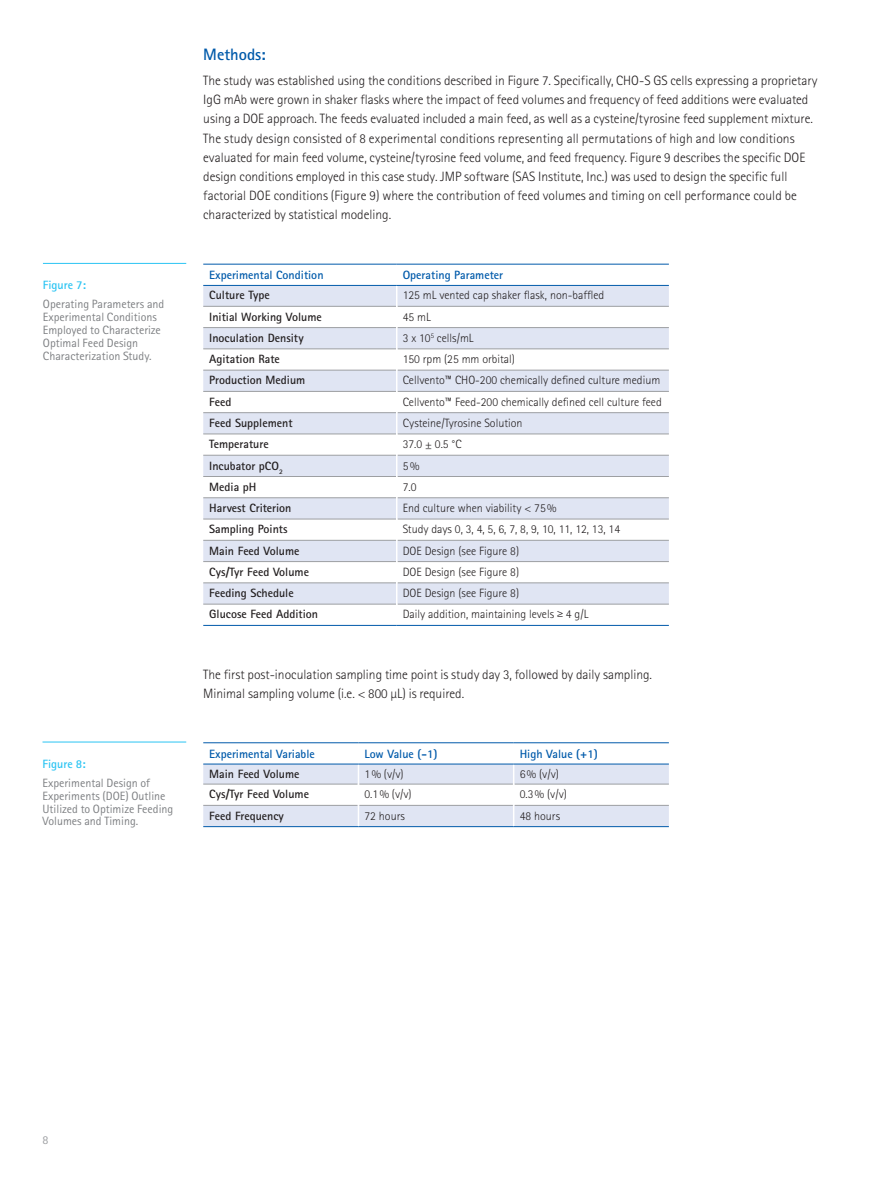
<style>
.page{position:relative;width:893px;height:1187px;background:#fff}
.page>*{position:absolute;margin:0;border:0;box-sizing:border-box;transform-origin:0 0}
.Subline_Copy{font:700 16.5px "Merck Sans Serif Pro";color:#015aaa}
.Headline_Copy{font:300 13.5px/19.2px "Merck Sans Serif Pro";color:#231f20}
.Subline_Copy-2{font:300 13.5px/19.2px "Merck Sans Serif Pro";color:#231f20}
.t1{font:300 12px "Merck Sans Serif Pro";color:#231f20}
.t2{font:700 12px "Merck Sans Serif Pro";color:#231f20}
.Beschreibung{font:12px/12.8px "Merck Sans Serif Pro";color:#7e8083}
.t3{font:700 12px "Merck Sans Serif Pro";color:#015aaa}
.Beschreibung_BrightB{font:700 12px "Merck Sans Serif Pro";color:#2bc4f3}
.t4{font:12px "Merck Sans Serif Pro";color:#9d9fa2}
</style>
<div class="page">
<svg style="left:203px;top:743px;width:466px;height:83px"></svg>
<hr style="left:203px;top:742px;width:155px;height:1px;background:#015aaa">
<hr style="left:358px;top:742px;width:156px;height:1px;background:#015aaa">
<hr style="left:514px;top:742px;width:155px;height:1px;background:#015aaa">
<hr style="left:203px;top:763px;width:155px;height:1px;background:#015aaa">
<hr style="left:358px;top:763px;width:156px;height:1px;background:#015aaa">
<hr style="left:514px;top:763px;width:155px;height:1px;background:#015aaa">
<hr style="left:203px;top:826px;width:155px;height:1px;background:#015aaa">
<hr style="left:358px;top:826px;width:156px;height:1px;background:#015aaa">
<hr style="left:514px;top:826px;width:155px;height:1px;background:#015aaa">
<hr style="left:43px;top:741px;width:143px;height:1px;background:#2bc4f3">
<svg style="left:203px;top:286px;width:466px;height:318px;fill:#e0e5f3"></svg>
<hr style="left:203px;top:306px;width:193px;height:1px;background:#9d9fa2">
<hr style="left:397px;top:306px;width:272px;height:1px;background:#9d9fa2">
<hr style="left:203px;top:327px;width:193px;height:1px;background:#9d9fa2">
<hr style="left:397px;top:327px;width:272px;height:1px;background:#9d9fa2">
<hr style="left:203px;top:348px;width:193px;height:1px;background:#9d9fa2">
<hr style="left:397px;top:348px;width:272px;height:1px;background:#9d9fa2">
<hr style="left:203px;top:370px;width:193px;height:1px;background:#9d9fa2">
<hr style="left:397px;top:370px;width:272px;height:1px;background:#9d9fa2">
<hr style="left:203px;top:391px;width:193px;height:1px;background:#9d9fa2">
<hr style="left:397px;top:391px;width:272px;height:1px;background:#9d9fa2">
<hr style="left:203px;top:412px;width:193px;height:1px;background:#9d9fa2">
<hr style="left:397px;top:412px;width:272px;height:1px;background:#9d9fa2">
<hr style="left:203px;top:433px;width:193px;height:1px;background:#9d9fa2">
<hr style="left:397px;top:433px;width:272px;height:1px;background:#9d9fa2">
<hr style="left:203px;top:455px;width:193px;height:1px;background:#9d9fa2">
<hr style="left:397px;top:455px;width:272px;height:1px;background:#9d9fa2">
<hr style="left:203px;top:476px;width:193px;height:1px;background:#9d9fa2">
<hr style="left:397px;top:476px;width:272px;height:1px;background:#9d9fa2">
<hr style="left:203px;top:497px;width:193px;height:1px;background:#9d9fa2">
<hr style="left:397px;top:497px;width:272px;height:1px;background:#9d9fa2">
<hr style="left:203px;top:518px;width:193px;height:1px;background:#9d9fa2">
<hr style="left:397px;top:518px;width:272px;height:1px;background:#9d9fa2">
<hr style="left:203px;top:540px;width:193px;height:1px;background:#9d9fa2">
<hr style="left:397px;top:540px;width:272px;height:1px;background:#9d9fa2">
<hr style="left:203px;top:561px;width:193px;height:1px;background:#9d9fa2">
<hr style="left:397px;top:561px;width:272px;height:1px;background:#9d9fa2">
<hr style="left:203px;top:582px;width:193px;height:1px;background:#9d9fa2">
<hr style="left:397px;top:582px;width:272px;height:1px;background:#9d9fa2">
<hr style="left:203px;top:604px;width:193px;height:1px;background:#9d9fa2">
<hr style="left:397px;top:604px;width:272px;height:1px;background:#9d9fa2">
<svg style="left:396px;top:284px;width:1px;height:341px"></svg>
<hr style="left:203px;top:264px;width:194px;height:1px;background:#015aaa">
<hr style="left:397px;top:264px;width:272px;height:1px;background:#015aaa">
<hr style="left:203px;top:285px;width:194px;height:1px;background:#015aaa">
<hr style="left:397px;top:285px;width:272px;height:1px;background:#015aaa">
<hr style="left:203px;top:625px;width:194px;height:1px;background:#015aaa">
<hr style="left:397px;top:625px;width:272px;height:1px;background:#015aaa">
<hr style="left:43px;top:263px;width:143px;height:1px;background:#2bc4f3">
<p class="Beschreibung_BrightB" style="left:43px;top:277px;width:45px">Figure 7:</p>
<p class="Beschreibung" style="left:43px;top:298px;width:123px">Operating Parameters and<br>Experimental Conditions<br>Employed to Characterize<br>Optimal Feed Design<br>Characterization Study.</p>
<p class="Beschreibung_BrightB" style="left:43px;top:756px;width:45px">Figure 8:</p>
<p class="Beschreibung" style="left:43px;top:776px;width:132px">Experimental Design of<br>Experiments (DOE) Outline<br>Utilized to Optimize Feeding<br>Volumes and Timing.</p>
<p class="Subline_Copy" style="left:203px;top:44px;width:64px">Methods:</p>
<p class="Headline_Copy" style="left:203px;top:71px;width:616px">The study was established using the conditions described in Figure 7. Specifically, CHO-S GS cells expressing a proprietary IgG mAb were grown in shaker flasks where the impact of feed volumes and frequency of feed additions were evaluated using a DOE approach. The feeds evaluated included a main feed, as well as a cysteine/tyrosine feed supplement mixture.<br>The study design consisted of 8 experimental conditions representing all permutations of high and low conditions evaluated for main feed volume, cysteine/tyrosine feed volume, and feed frequency. Figure 9 describes the specific DOE design conditions employed in this case study. JMP software (SAS Institute, Inc.) was used to design the specific full factorial DOE conditions (Figure 9) where the contribution of feed volumes and timing on cell performance could be characterized by statistical modeling.</p>
<p class="t3" style="left:209px;top:267px;width:116px">Experimental Condition</p>
<p class="t3" style="left:403px;top:267px;width:102px">Operating Parameter</p>
<p class="t2" style="left:209px;top:288px;width:62px">Culture Type</p>
<p class="t1" style="left:403px;top:288px;width:203px">125 mL vented cap shaker flask, non-baffled</p>
<p class="t2" style="left:209px;top:309px;width:114px">Initial Working Volume</p>
<p class="t1" style="left:403px;top:309px;width:29px">45 mL</p>
<p class="t2" style="left:209px;top:330px;width:96px">Inoculation Density</p>
<p class="t1" style="left:403px;top:331px;width:72px">3 x 10<sup>5</sup> cells/mL</p>
<p class="t2" style="left:209px;top:351px;width:72px">Agitation Rate</p>
<p class="t1" style="left:403px;top:352px;width:114px">150 rpm (25 mm orbital)</p>
<p class="t2" style="left:209px;top:373px;width:98px">Production Medium</p>
<p class="t1" style="left:403px;top:373px;width:259px">Cellvento™ CHO-200 chemically defined culture medium</p>
<p class="t2" style="left:209px;top:394px;width:24px">Feed</p>
<p class="t1" style="left:403px;top:395px;width:261px">Cellvento™ Feed-200 chemically defined cell culture feed</p>
<p class="t2" style="left:209px;top:415px;width:85px">Feed Supplement</p>
<p class="t1" style="left:403px;top:416px;width:121px">Cysteine/Tyrosine Solution</p>
<p class="t2" style="left:209px;top:436px;width:61px">Temperature</p>
<p class="t1" style="left:403px;top:437px;width:61px">37.0 ± 0.5 °C</p>
<p class="t2" style="left:209px;top:458px;width:75px">Incubator pCO<sub>2</sub></p>
<p class="t1" style="left:403px;top:458px;width:18px">5%</p>
<p class="t2" style="left:209px;top:479px;width:49px">Media pH</p>
<p class="t1" style="left:403px;top:480px;width:15px">7.0</p>
<p class="t2" style="left:209px;top:500px;width:84px">Harvest Criterion</p>
<p class="t1" style="left:403px;top:501px;width:155px">End culture when viability &lt; 75%</p>
<p class="t2" style="left:209px;top:521px;width:80px">Sampling Points</p>
<p class="t1" style="left:403px;top:522px;width:219px">Study days 0, 3, 4, 5, 6, 7, 8, 9, 10, 11, 12, 13, 14</p>
<p class="t2" style="left:209px;top:543px;width:92px">Main Feed Volume</p>
<p class="t1" style="left:403px;top:543px;width:118px">DOE Design (see Figure 8)</p>
<p class="t2" style="left:209px;top:564px;width:101px">Cys/Tyr Feed Volume</p>
<p class="t1" style="left:403px;top:565px;width:118px">DOE Design (see Figure 8)</p>
<p class="t2" style="left:209px;top:585px;width:86px">Feeding Schedule</p>
<p class="t1" style="left:403px;top:586px;width:118px">DOE Design (see Figure 8)</p>
<p class="t2" style="left:209px;top:606px;width:110px">Glucose Feed Addition</p>
<p class="t1" style="left:403px;top:607px;width:187px">Daily addition, maintaining levels ≥ 4 g/L</p>
<p class="Subline_Copy-2" style="left:203px;top:664px;width:450px">The first post-inoculation sampling time point is study day 3, followed by daily sampling.<br>Minimal sampling volume (i.e. &lt; 800 µL) is required.</p>
<p class="t3" style="left:209px;top:745px;width:107px">Experimental Variable</p>
<p class="t3" style="left:364px;top:745px;width:74px">Low Value (-1)</p>
<p class="t3" style="left:520px;top:745px;width:80px">High Value (+1)</p>
<p class="t2" style="left:209px;top:766px;width:92px">Main Feed Volume</p>
<p class="t1" style="left:364px;top:767px;width:41px">1% (v/v)</p>
<p class="t1" style="left:520px;top:767px;width:41px">6% (v/v)</p>
<p class="t2" style="left:209px;top:786px;width:101px">Cys/Tyr Feed Volume</p>
<p class="t1" style="left:364px;top:787px;width:49px">0.1% (v/v)</p>
<p class="t1" style="left:520px;top:787px;width:49px">0.3% (v/v)</p>
<p class="t2" style="left:209px;top:808px;width:76px">Feed Frequency</p>
<p class="t1" style="left:364px;top:809px;width:42px">72 hours</p>
<p class="t1" style="left:520px;top:809px;width:42px">48 hours</p>
<p class="t4" style="left:43px;top:1133px;width:7px">8</p>
</div>
